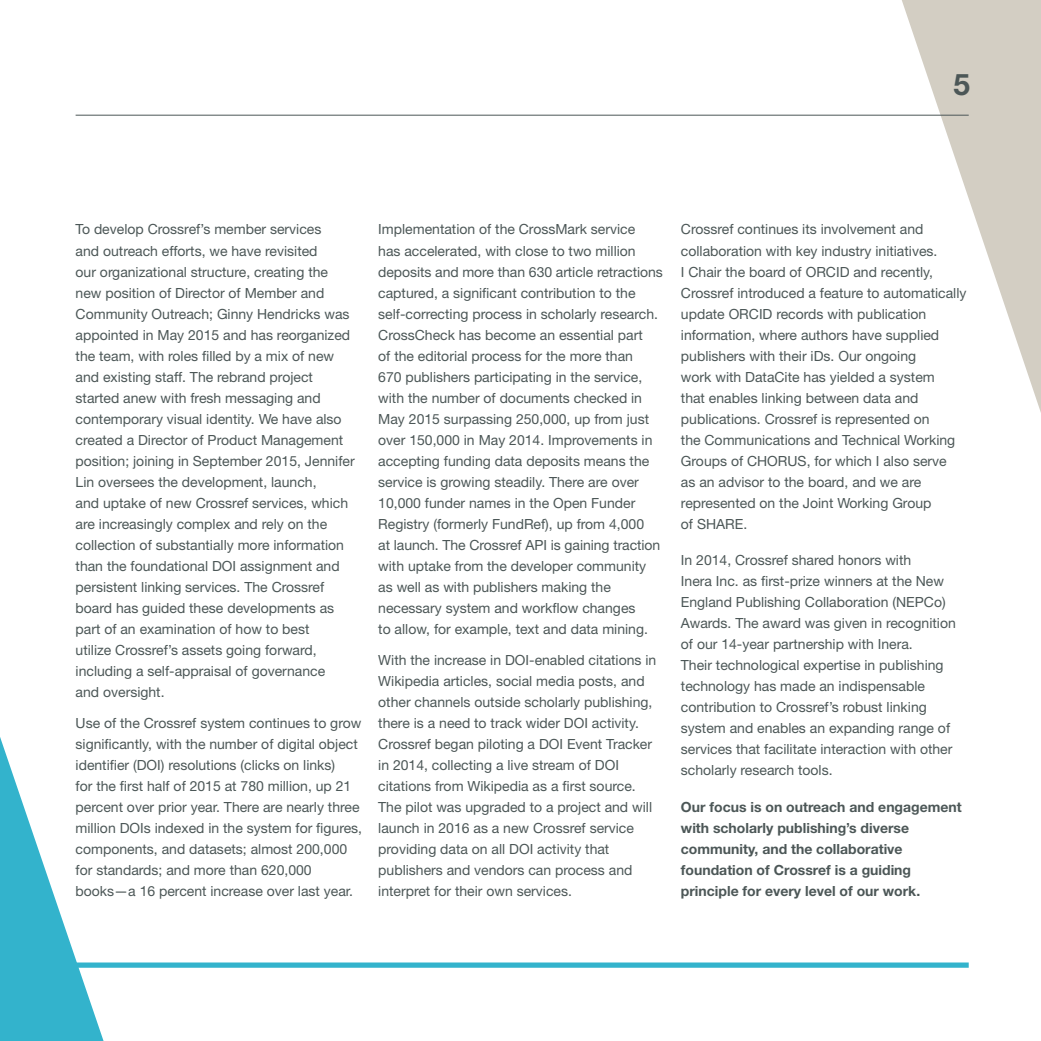
<style>
.page{position:relative;width:1041px;height:1041px;background:#fff}
.page>*{position:absolute;margin:0;border:0;box-sizing:border-box;transform-origin:0 0}
.t1{font:700 29.75px "Helvetica Neue";color:#4c5757}
.t2{font:14px/21px "Helvetica Neue";color:#4c5757}
.t3{font:700 14px/21px "Helvetica Neue";color:#4c5757}
</style>
<div class="page">
<svg style="left:902px;top:0;width:139px;height:413px"></svg>
<div style="left:76px;top:962px;width:893px;height:6px;background:#33b3cc"></div>
<hr style="left:76px;top:115px;width:893px;height:1px;background:#4c5757">
<svg style="left:0;top:737px;width:104px;height:304px"></svg>
<p class="t1" style="left:953px;top:66px;width:18px">5</p>
<p class="t2" style="left:76px;top:219px;width:281px">To develop Crossref’s member services<br>and outreach efforts, we have revisited<br>our organizational structure, creating the new position of Director of Member and Community Outreach; Ginny Hendricks was appointed in May 2015 and has reorganized the team, with roles filled by a mix of new and existing staff. The rebrand project started anew with fresh messaging and contemporary visual identity. We have also created a Director of Product Management position; joining in September 2015, Jennifer Lin oversees the development, launch,<br>and uptake of new Crossref services, which are increasingly complex and rely on the collection of substantially more information than the foundational DOI assignment and persistent linking services. The Crossref board has guided these developments as part of an examination of how to best<br>utilize Crossref’s assets going forward, including a self-appraisal of governance<br>and oversight.</p>
<p class="t2" style="left:76px;top:712px;width:288px">Use of the Crossref system continues to grow significantly, with the number of digital object identifier (DOI) resolutions (clicks on links)<br>for the first half of 2015 at 780 million, up 21 percent over prior year. There are nearly three million DOIs indexed in the system for figures, components, and datasets; almost 200,000 for standards; and more than 620,000 books—a 16 percent increase over last year.</p>
<p class="t2" style="left:378px;top:219px;width:286px">Implementation of the CrossMark service<br>has accelerated, with close to two million deposits and more than 630 article retractions captured, a significant contribution to the self-correcting process in scholarly research.<br>CrossCheck has become an essential part<br>of the editorial process for the more than<br>670 publishers participating in the service, with the number of documents checked in May 2015 surpassing 250,000, up from just over 150,000 in May 2014. Improvements in accepting funding data deposits means the service is growing steadily. There are over 10,000 funder names in the Open Funder Registry (formerly FundRef), up from 4,000<br>at launch. The Crossref API is gaining traction with uptake from the developer community as well as with publishers making the necessary system and workflow changes<br>to allow, for example, text and data mining.</p>
<p class="t2" style="left:378px;top:649px;width:279px">With the increase in DOI-enabled citations in Wikipedia articles, social media posts, and other channels outside scholarly publishing, there is a need to track wider DOI activity.<br>Crossref began piloting a DOI Event Tracker in 2014, collecting a live stream of DOI citations from Wikipedia as a first source.<br>The pilot was upgraded to a project and will launch in 2016 as a new Crossref service providing data on all DOI activity that publishers and vendors can process and interpret for their own services.</p>
<p class="t2" style="left:681px;top:219px;width:287px">Crossref continues its involvement and collaboration with key industry initiatives.<br>I Chair the board of ORCID and recently, Crossref introduced a feature to automatically update ORCID records with publication information, where authors have supplied publishers with their iDs. Our ongoing<br>work with DataCite has yielded a system<br>that enables linking between data and publications. Crossref is represented on<br>the Communications and Technical Working Groups of CHORUS, for which I also serve<br>as an advisor to the board, and we are represented on the Joint Working Group<br>of SHARE.</p>
<p class="t2" style="left:681px;top:549px;width:276px">In 2014, Crossref shared honors with<br>Inera Inc. as first-prize winners at the New England Publishing Collaboration (NEPCo)<br>Awards. The award was given in recognition of our 14-year partnership with Inera.<br>Their technological expertise in publishing technology has made an indispensable contribution to Crossref’s robust linking system and enables an expanding range of services that facilitate interaction with other scholarly research tools.</p>
<p class="t3" style="left:681px;top:796px;width:282px">Our focus is on outreach and engagement with scholarly publishing’s diverse community, and the collaborative foundation of Crossref is a guiding principle for every level of our work.</p>
</div>
